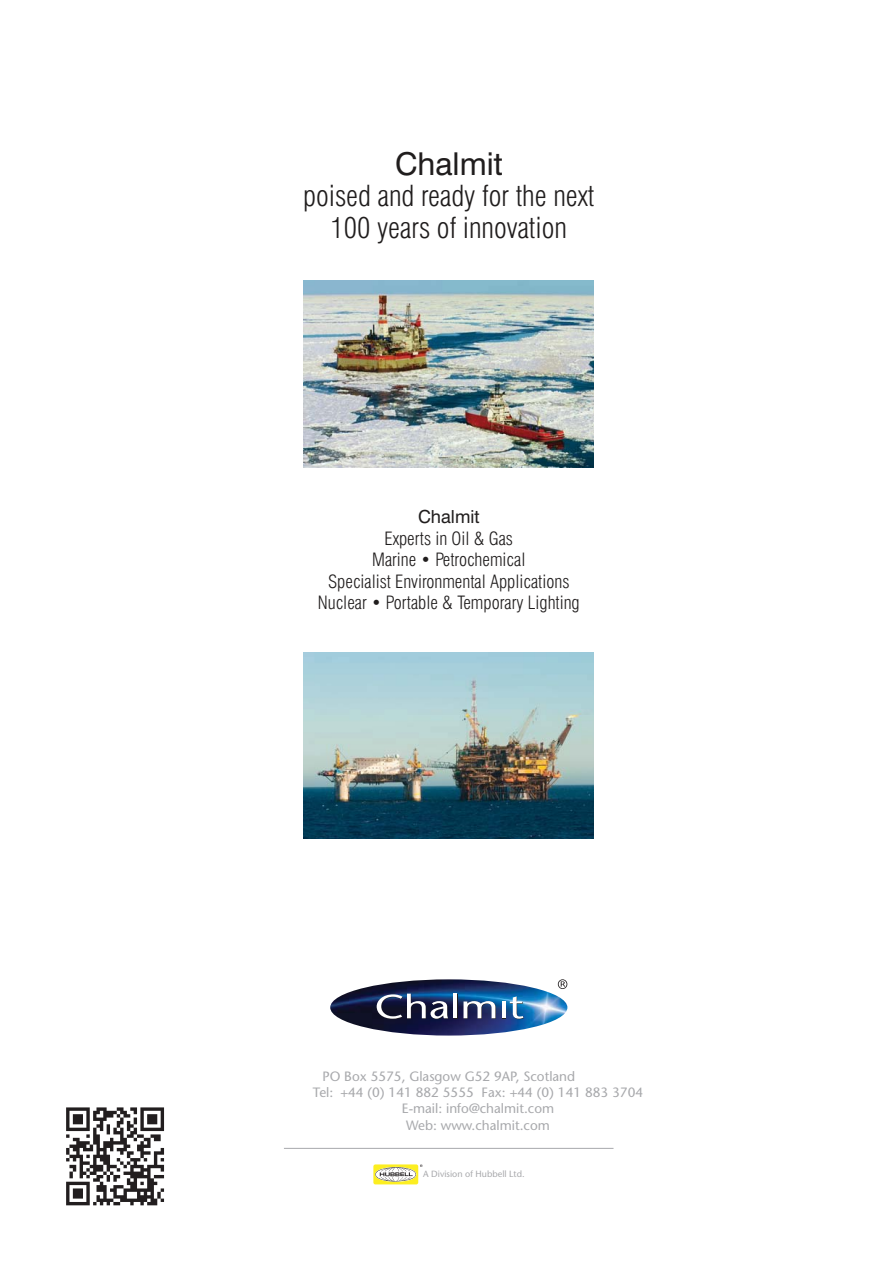
<style>
.page{position:relative;width:894px;height:1269px;background:#fff}
.page>*{position:absolute;margin:0;border:0;box-sizing:border-box;transform-origin:0 0}
.t1{font:31.5px "Swiss 721 BT";color:#201d1d}
.t2{font:300 condensed 28.5px/31.5px "Swiss 721 BT";color:#201d1d;text-align:center}
.t3{font:300 condensed 18px/21.6px "Swiss 721 BT";color:#201d1d;text-align:center}
.t4{font:18px "Swiss 721 BT";color:#201d1d}
.t5{font:13.5px "Stone Sans";color:#a8a9ac}
.t6{font:9px "Stone Sans";color:#a8a9ac}
</style>
<div class="page">
<hr style="left:284px;top:1147px;width:329px;height:1px;background:#a8a9ac">
<img style="left:304px;top:281px;width:289px;height:186px">
<img style="left:304px;top:652px;width:289px;height:186px">
<img style="left:330px;top:979px;width:237px;height:56px;border-radius:50%">
<hr style="left:502px;top:1002px;width:4px;height:16px;background:#fff">
<hr style="left:453px;top:993px;width:4px;height:25px;background:#fff">
<svg style="left:463px;top:1001px;width:33px;height:17px"></svg>
<svg style="left:501px;top:1001px;width:4px;height:17px"></svg>
<svg style="left:510px;top:996px;width:14px;height:23px"></svg>
<svg style="left:376px;top:993px;width:72px;height:26px"></svg>
<svg style="left:558px;top:979px;width:9px;height:10px"></svg>
<svg style="left:373px;top:1164px;width:49px;height:20px"></svg>
<svg style="left:66px;top:1107px;width:98px;height:98px"></svg>
<h1 class="t1" style="left:395px;top:148px;width:109px">Chalmit</h1>
<h2 class="t2" style="left:303px;top:182px;width:293px">poised and ready for the next<br>100 years of innovation</h2>
<h3 class="t4" style="left:418px;top:507px;width:63px">Chalmit</h3>
<h3 class="t3" style="left:318px;top:528px;width:263px">Experts in Oil &amp; Gas<br>Marine • Petrochemical<br>Specialist Environmental Applications<br>Nuclear • Portable &amp; Temporary Lighting</h3>
<p class="t5" style="left:322px;top:1070px;width:254px">PO Box 5575, Glasgow G52 9AP, Scotland</p>
<p class="t5" style="left:313px;top:1087px;width:332px">Tel: +44 (0) 141 882 5555 Fax: +44 (0) 141 883 3704</p>
<p class="t5" style="left:402px;top:1103px;width:154px">E-mail: info@chalmit.com</p>
<p class="t5" style="left:406px;top:1119px;width:145px">Web: www.chalmit.com</p>
<p class="t6" style="left:423px;top:1170px;width:103px">A Division of Hubbell Ltd.</p>
</div>
